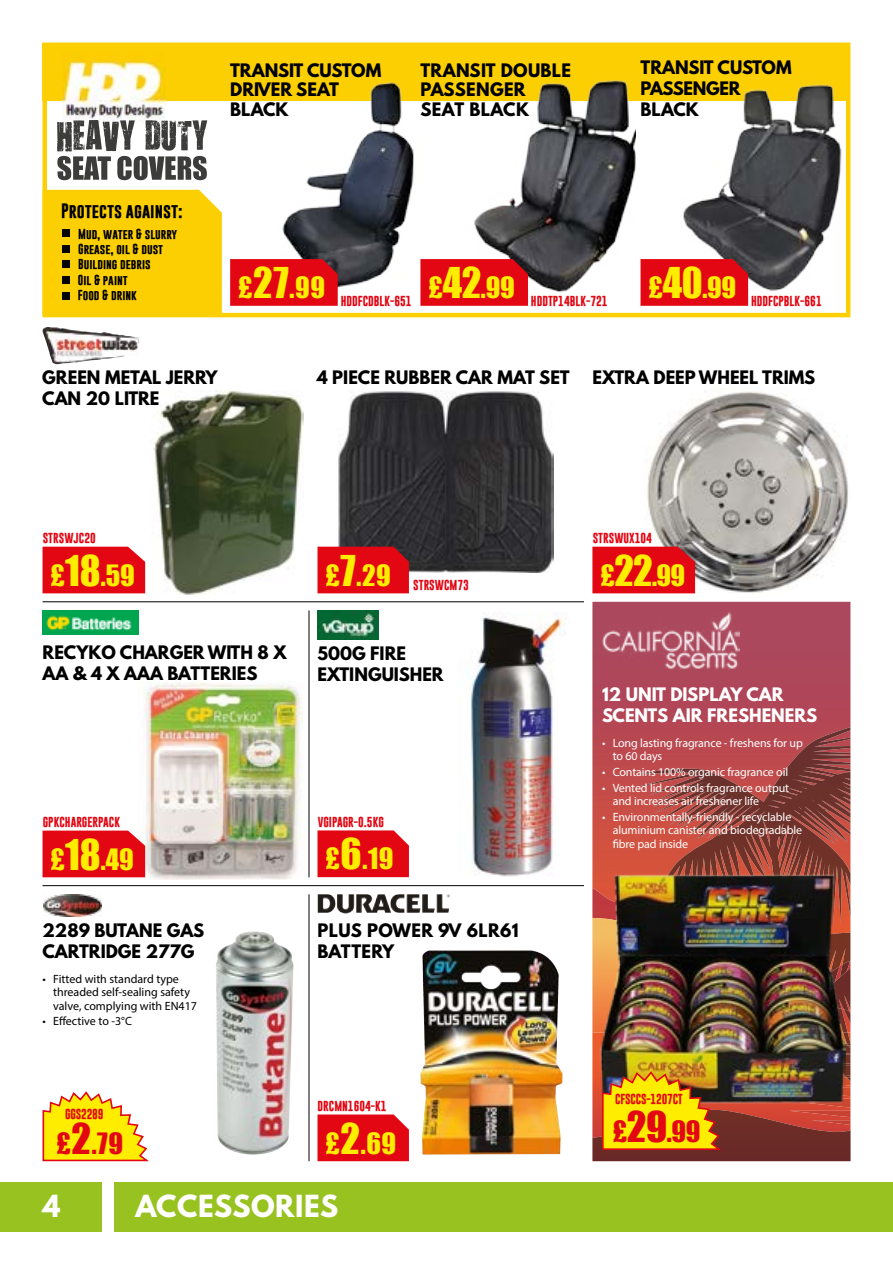
<style>
.page{position:relative;width:893px;height:1263px;background:#fff}
.page>*{position:absolute;margin:0;border:0;box-sizing:border-box;transform-origin:0 0}
.t1{font:27px "Impact";color:#ffed00}
.t2{font:700 27px "League Spartan";letter-spacing:.02em;color:#fff}
.t3{font:27px "Impact";color:#e30613}
.t4{font:700 16.5px/21px "League Spartan";color:#000}
.t5{font:700 16.5px/19.5px "League Spartan";letter-spacing:.02em;color:#000}
.t6{font:700 16.5px/21px "League Spartan";color:#fff}
.t7{font:700 16.5px/21px "League Spartan";letter-spacing:-.02em;color:#000}
.t8{font:700 15.15px "Gobold";color:#000}
.t9{font:12px/13.5px "Myriad Pro";letter-spacing:-.01em;color:#fff}
.t10{font:12px/13.5px "Myriad Pro";color:#000}
.t11{font:700 10.5px "Gobold";color:#e30613}
.t12{font:700 10.5px/15px "Gobold";color:#000}
.t13{font:700 10.5px "Gobold";letter-spacing:-.02em;color:#e30613}
.s1{font-size:39px}
</style>
<div class="page">
<img style="left:592px;top:602px;width:258px;height:286px">
<img style="left:636px;top:739px;width:214px;height:179px">
<img style="left:420px;top:950px;width:142px;height:204px">
<img style="left:470px;top:613px;width:96px;height:264px">
<img style="left:337px;top:390px;width:216px;height:183px">
<img style="left:644px;top:389px;width:204px;height:205px">
<img style="left:151px;top:390px;width:152px;height:205px">
<div style="left:114px;top:1182px;width:779px;height:50px;background:#98c21f"></div>
<div style="left:0;top:1182px;width:102px;height:50px;background:#98c21f"></div>
<div style="left:317px;top:830px;width:92px;height:47px;background:#e30613"></div>
<div style="left:317px;top:547px;width:92px;height:46px;background:#e30613"></div>
<div style="left:317px;top:1114px;width:92px;height:47px;background:#e30613"></div>
<img style="left:216px;top:931px;width:78px;height:224px">
<img style="left:138px;top:682px;width:165px;height:198px">
<div style="left:48px;top:190px;width:174px;height:122px;background:#fccf03"></div>
<div style="left:62px;top:230px;width:7px;height:7px;background:#000"></div>
<div style="left:62px;top:245px;width:7px;height:8px;background:#000"></div>
<div style="left:62px;top:276px;width:8px;height:8px;background:#000"></div>
<div style="left:62px;top:292px;width:8px;height:8px;background:#000"></div>
<div style="left:62px;top:260px;width:7px;height:8px;background:#000"></div>
<div style="left:43px;top:43px;width:807px;height:274px;border:4px solid #fccf03"></div>
<div style="left:43px;top:43px;width:807px;height:57px;background:#fccf03"></div>
<img style="left:62px;top:60px;width:104px;height:60px">
<svg style="left:57px;top:120px;width:150px;height:60px"></svg>
<img style="left:271px;top:82px;width:154px;height:206px">
<img style="left:465px;top:80px;width:171px;height:212px">
<img style="left:668px;top:42px;width:180px;height:269px">
<svg style="left:420px;top:259px;width:108px;height:47px;background:#de0915"></svg>
<svg style="left:230px;top:259px;width:108px;height:47px;background:#de0915"></svg>
<svg style="left:640px;top:259px;width:108px;height:47px;background:#df0916"></svg>
<img style="left:42px;top:327px;width:97px;height:37px">
<img style="left:317px;top:894px;width:133px;height:19px">
<img style="left:317px;top:610px;width:61px;height:30px">
<hr style="left:43px;top:885px;width:541px;height:1px;background:#000">
<hr style="left:43px;top:601px;width:541px;height:1px;background:#000">
<hr style="left:309px;top:894px;width:1px;height:267px;background:#000">
<hr style="left:309px;top:610px;width:1px;height:267px;background:#000">
<img style="left:44px;top:894px;width:58px;height:22px">
<img style="left:42px;top:610px;width:96px;height:25px">
<svg style="left:42px;top:1091px;width:107px;height:71px"></svg>
<div style="left:43px;top:830px;width:102px;height:47px;background:#e30613"></div>
<div style="left:43px;top:547px;width:102px;height:46px;background:#e30613"></div>
<div style="left:592px;top:547px;width:103px;height:46px;background:#e30613"></div>
<img style="left:598px;top:872px;width:247px;height:46px">
<img style="left:592px;top:918px;width:258px;height:243px">
<img style="left:602px;top:612px;width:138px;height:58px">
<h2 class="t4" style="left:230px;top:60px;width:153px;line-height:19.5px">TRANSIT CUSTOM<br>DRIVER SEAT<br>BLACK</h2>
<h2 class="t5" style="left:420px;top:60px;width:152px">TRANSIT DOUBLE<br>PASSENGER<br>SEAT BLACK</h2>
<h2 class="t7" style="left:640px;top:56px;width:153px">TRANSIT CUSTOM<br>PASSENGER<br>BLACK</h2>
<p class="t8" style="left:61px;top:201px;width:123px">Protects against:</p>
<p class="t12" style="left:78px;top:226px;width:101px">Mud, water &amp; slurry<br>Grease, oil &amp; dust<br>Building debris</p>
<p class="t12" style="left:78px;top:273px;width:61px">Oil &amp; paint<br>Food &amp; drink</p>
<h1 class="t1" style="left:238px;top:267px;width:88px">£<span class="s1">27</span>.99</h1>
<p class="t11" style="left:341px;top:294px;width:73px">HDDFCDBLK-651</p>
<h1 class="t1" style="left:428px;top:267px;width:88px">£<span class="s1">42</span>.99</h1>
<p class="t11" style="left:531px;top:294px;width:78px">HDDTP14BLK-721</p>
<h1 class="t1" style="left:649px;top:267px;width:89px">£<span class="s1">40</span>.99</h1>
<p class="t11" style="left:751px;top:294px;width:72px">HDDFCPBLK-661</p>
<h2 class="t4" style="left:42px;top:366px;width:177px">GREEN METAL JERRY<br>CAN 20 LITRE</h2>
<h2 class="t4" style="left:317px;top:366px;width:254px">4 PIECE RUBBER CAR MAT SET</h2>
<h2 class="t4" style="left:592px;top:366px;width:224px">EXTRA DEEP WHEEL TRIMS</h2>
<p class="t11" style="left:43px;top:531px;width:55px">STRSWJC20</p>
<h1 class="t1" style="left:51px;top:554px;width:86px">£<span class="s1">18</span>.59</h1>
<h1 class="t1" style="left:326px;top:554px;width:67px">£<span class="s1">7</span>.29</h1>
<p class="t11" style="left:413px;top:578px;width:57px">STRSWCM73</p>
<p class="t11" style="left:593px;top:531px;width:61px">STRSWUX104</p>
<h1 class="t1" style="left:600px;top:554px;width:86px">£<span class="s1">22</span>.99</h1>
<h2 class="t4" style="left:43px;top:641px;width:246px">RECYKO CHARGER WITH 8 X<br>AA &amp; 4 X AAA BATTERIES</h2>
<h2 class="t4" style="left:317px;top:642px;width:128px">500G FIRE<br>EXTINGUISHER</h2>
<p class="t11" style="left:43px;top:815px;width:79px">GPKCHARGERPACK</p>
<h1 class="t1" style="left:51px;top:838px;width:85px">£<span class="s1">18</span>.49</h1>
<h2 class="t4" style="left:43px;top:919px;width:163px">2289 BUTANE GAS<br>CARTRIDGE 277G</h2>
<p class="t10" style="left:53px;top:972px;width:145px;text-indent:-11px">• Fitted with standard type threaded self-sealing safety valve, complying with EN417</p>
<p class="t10" style="left:43px;top:1014px;width:91px">• Effective to -3°C</p>
<p class="t13" style="left:65px;top:1107px;width:40px">GGS2289</p>
<h1 class="t3" style="left:56px;top:1122px;width:68px">£<span class="s1">2</span>.79</h1>
<p class="t11" style="left:318px;top:815px;width:68px">VGIPAGR-0.5KG</p>
<h1 class="t1" style="left:326px;top:838px;width:69px">£<span class="s1">6</span>.19</h1>
<h2 class="t5" style="left:317px;top:919px;width:203px;line-height:21px">PLUS POWER 9V 6LR61<br>BATTERY</h2>
<p class="t11" style="left:317px;top:1099px;width:71px">DRCMN1604-K1</p>
<h1 class="t1" style="left:326px;top:1122px;width:72px">£<span class="s1">2</span>.69</h1>
<h1 class="t2" style="left:43px;top:1185px;width:19px">4</h1>
<h1 class="t2" style="left:135px;top:1185px;width:204px">ACCESSORIES</h1>
<h2 class="t6" style="left:602px;top:684px;width:217px">12 UNIT DISPLAY CAR<br>SCENTS AIR FRESHENERS</h2>
<p class="t9" style="left:613px;top:736px;width:192px;text-indent:-11px">• Long lasting fragrance - freshens for up to 60 days</p>
<p class="t9" style="left:602px;top:765px;width:188px">• Contains 100% organic fragrance oil</p>
<p class="t9" style="left:613px;top:781px;width:178px;text-indent:-11px">• Vented lid controls fragrance output and increases air freshener life</p>
<p class="t9" style="left:613px;top:810px;width:191px;text-indent:-11px">• Environmentally-friendly - recyclable aluminium canister and biodegradable fibre pad inside</p>
<p class="t13" style="left:615px;top:1092px;width:69px">CFSCCS-1207CT</p>
<h1 class="t3" style="left:613px;top:1110px;width:89px">£<span class="s1">29</span>.99</h1>
</div>
